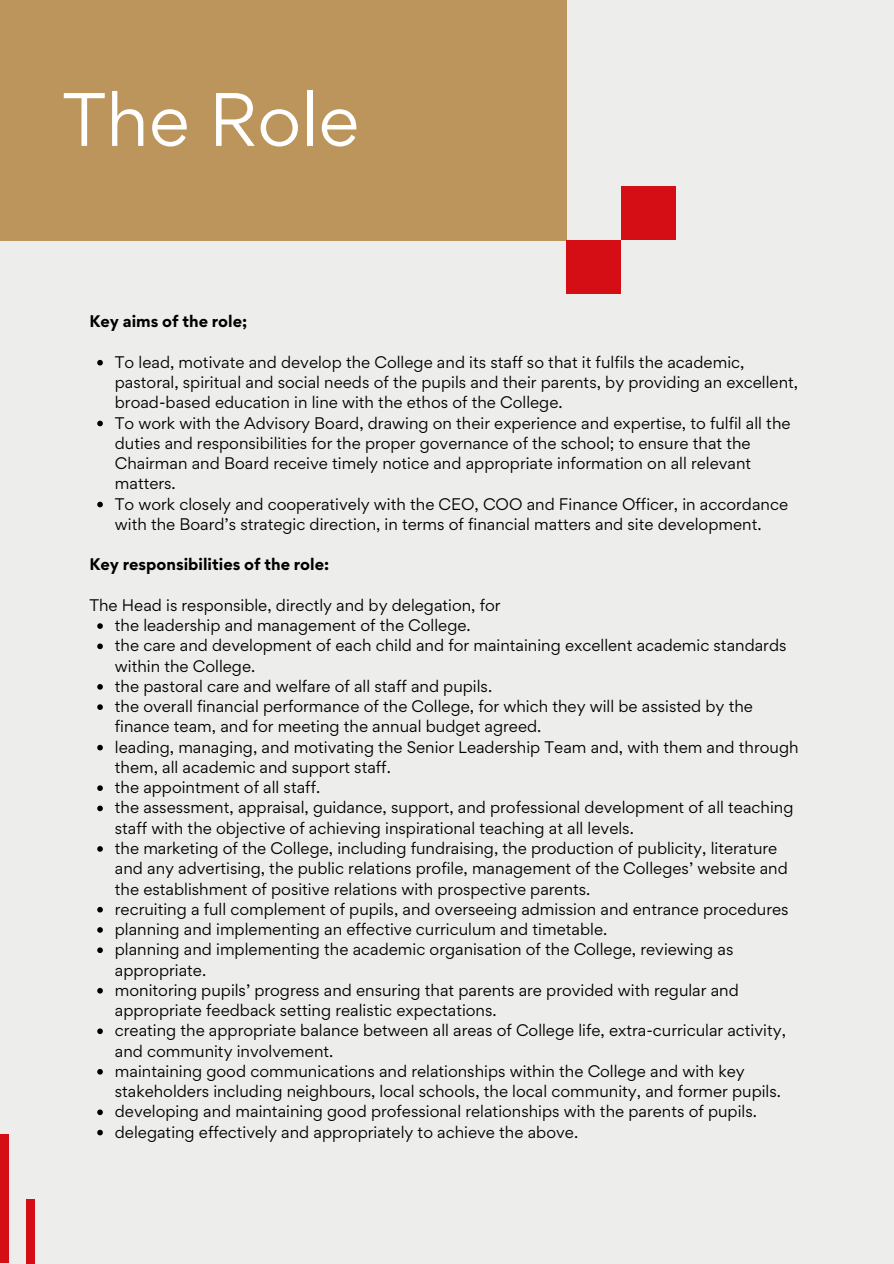
<style>
.page{position:relative;width:894px;height:1264px;background:#fff}
.page>*{position:absolute;margin:0;border:0;box-sizing:border-box;transform-origin:0 0}
.t1{font:67.5px "Gordita";color:#fff}
.t2{font:15px/20.2px "Gordita";color:#000}
.t3{font:700 15px "Gordita";color:#000}
</style>
<div class="page">
<div style="left:0;top:0;width:893px;height:1263px;background:#edeeec"></div>
<div style="left:0;top:0;width:566px;height:240px;background:#bc955c"></div>
<div style="left:566px;top:240px;width:55px;height:53px;background:#d50e15"></div>
<div style="left:621px;top:187px;width:54px;height:53px;background:#d50e15"></div>
<svg style="left:97px;top:360px;width:6px;height:5px"></svg>
<svg style="left:97px;top:420px;width:6px;height:6px"></svg>
<svg style="left:97px;top:501px;width:6px;height:6px"></svg>
<svg style="left:97px;top:623px;width:6px;height:6px"></svg>
<svg style="left:97px;top:643px;width:6px;height:6px"></svg>
<svg style="left:97px;top:684px;width:6px;height:5px"></svg>
<svg style="left:97px;top:704px;width:6px;height:6px"></svg>
<svg style="left:97px;top:744px;width:6px;height:6px"></svg>
<svg style="left:97px;top:785px;width:6px;height:6px"></svg>
<svg style="left:97px;top:805px;width:6px;height:6px"></svg>
<svg style="left:97px;top:846px;width:6px;height:5px"></svg>
<svg style="left:97px;top:906px;width:6px;height:6px"></svg>
<svg style="left:97px;top:927px;width:6px;height:5px"></svg>
<svg style="left:97px;top:947px;width:6px;height:6px"></svg>
<svg style="left:97px;top:988px;width:6px;height:5px"></svg>
<svg style="left:97px;top:1028px;width:6px;height:6px"></svg>
<svg style="left:97px;top:1069px;width:6px;height:5px"></svg>
<svg style="left:97px;top:1109px;width:6px;height:6px"></svg>
<svg style="left:97px;top:1129px;width:6px;height:6px"></svg>
<div style="left:0;top:1134px;width:9px;height:129px;background:#d50e15"></div>
<div style="left:26px;top:1198px;width:9px;height:65px;background:#d50e15"></div>
<p class="t1" style="left:62px;top:74px;width:298px">The Role</p>
<h1 class="t3" style="left:89px;top:311px;width:159px">Key aims of the role;</h1>
<h2 class="t2" style="left:115px;top:351px;width:684px">To lead, motivate and develop the College and its staff so that it fulfils the academic, pastoral, spiritual and social needs of the pupils and their parents, by providing an excellent, broad-based education in line with the ethos of the College.</h2>
<p class="t2" style="left:115px;top:412px;width:677px">To work with the Advisory Board, drawing on their experience and expertise, to fulfil all the duties and responsibilities for the proper governance of the school; to ensure that the Chairman and Board receive timely notice and appropriate information on all relevant matters.</p>
<p class="t2" style="left:115px;top:493px;width:674px">To work closely and cooperatively with the CEO, COO and Finance Officer, in accordance with the Board’s strategic direction, in terms of financial matters and site development.</p>
<p class="t3" style="left:89px;top:554px;width:241px">Key responsibilities of the role:</p>
<h2 class="t2" style="left:89px;top:594px;width:412px">The Head is responsible, directly and by delegation, for</h2>
<p class="t2" style="left:115px;top:615px;width:357px">the leadership and management of the College.</p>
<p class="t2" style="left:115px;top:635px;width:673px">the care and development of each child and for maintaining excellent academic standards within the College.</p>
<p class="t2" style="left:115px;top:675px;width:379px">the pastoral care and welfare of all staff and pupils.</p>
<p class="t2" style="left:115px;top:696px;width:639px">the overall financial performance of the College, for which they will be assisted by the finance team, and for meeting the annual budget agreed.</p>
<p class="t2" style="left:115px;top:736px;width:685px">leading, managing, and motivating the Senior Leadership Team and, with them and through them, all academic and support staff.</p>
<p class="t2" style="left:115px;top:777px;width:207px">the appointment of all staff.</p>
<p class="t2" style="left:115px;top:797px;width:679px">the assessment, appraisal, guidance, support, and professional development of all teaching staff with the objective of achieving inspirational teaching at all levels.</p>
<p class="t2" style="left:115px;top:837px;width:674px">the marketing of the College, including fundraising, the production of publicity, literature and any advertising, the public relations profile, management of the Colleges’ website and the establishment of positive relations with prospective parents.</p>
<p class="t2" style="left:115px;top:898px;width:675px">recruiting a full complement of pupils, and overseeing admission and entrance procedures</p>
<p class="t2" style="left:115px;top:918px;width:494px">planning and implementing an effective curriculum and timetable.</p>
<p class="t2" style="left:115px;top:939px;width:620px">planning and implementing the academic organisation of the College, reviewing as appropriate.</p>
<p class="t2" style="left:115px;top:979px;width:625px">monitoring pupils’ progress and ensuring that parents are provided with regular and appropriate feedback setting realistic expectations.</p>
<p class="t2" style="left:115px;top:1020px;width:672px">creating the appropriate balance between all areas of College life, extra-curricular activity, and community involvement.</p>
<p class="t2" style="left:115px;top:1060px;width:667px">maintaining good communications and relationships within the College and with key stakeholders including neighbours, local schools, the local community, and former pupils.</p>
<p class="t2" style="left:115px;top:1101px;width:643px">developing and maintaining good professional relationships with the parents of pupils.</p>
<p class="t2" style="left:115px;top:1121px;width:464px">delegating effectively and appropriately to achieve the above.</p>
</div>
